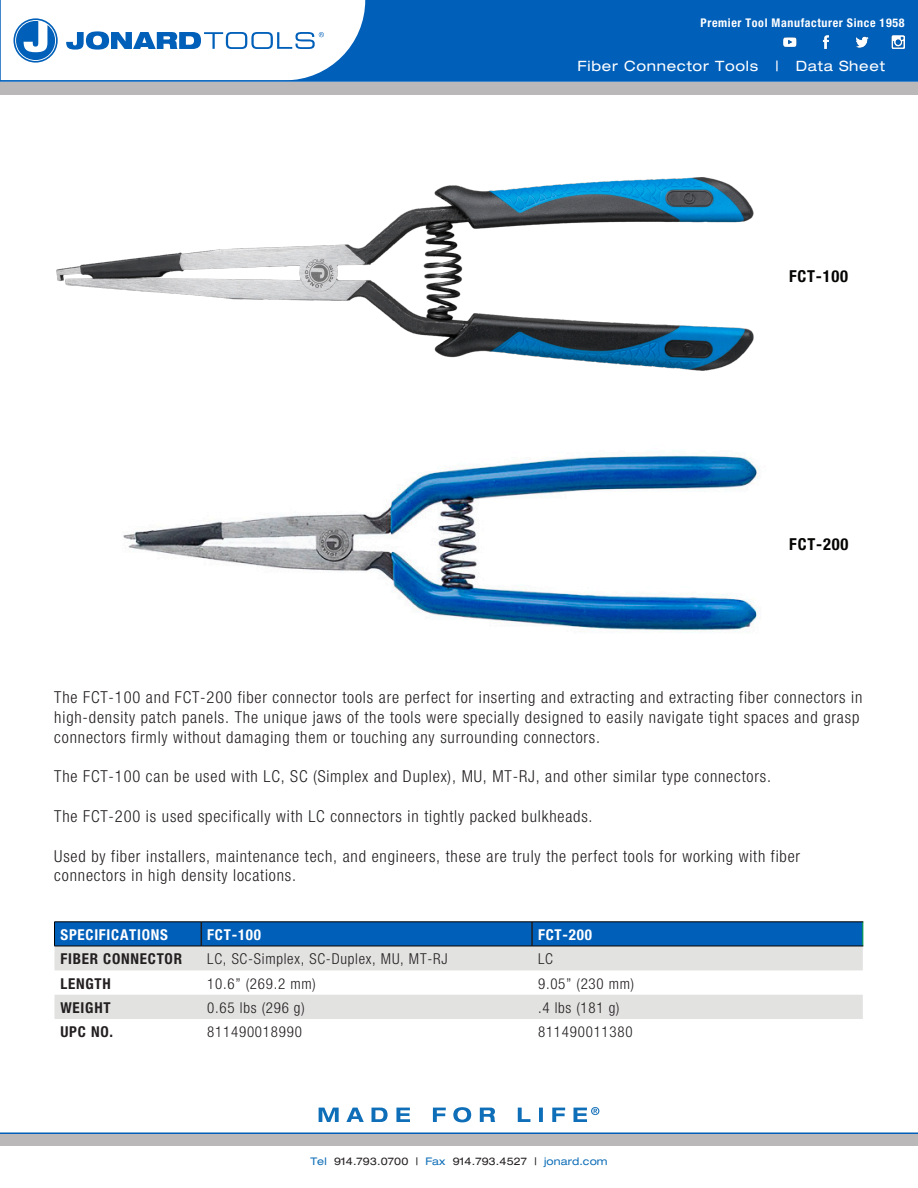
<style>
.page{position:relative;width:918px;height:1188px;background:#fff}
.page>*{position:absolute;margin:0;border:0;box-sizing:border-box;transform-origin:0 0}
.t1{font:300 condensed 16.5px/19.8px "Helvetica Neue";letter-spacing:.05em;color:#231f20}
.t2{font:700 condensed 16.5px "Helvetica Neue";letter-spacing:.05em;color:#040503}
.t3{font:300 condensed 15px "Helvetica Neue";letter-spacing:.05em;color:#231f20}
.t4{font:700 condensed 15px "Helvetica Neue";letter-spacing:.05em;color:#231f20}
.t5{font:700 condensed 15px "Helvetica Neue";letter-spacing:.05em;color:#fff}
.t6{font:expanded 14.25px "Helvetica Neue";letter-spacing:.05em;color:#fff}
.t7{font:700 condensed 12px "Helvetica Neue";letter-spacing:.05em;color:#fff}
.t8{font:expanded 10.5px "Helvetica Neue";letter-spacing:.01em;color:#231f20}
.s1{color:#0e6eb8}
</style>
<div class="page">
<div style="left:1px;top:0;width:917px;height:81px;background:#005fb9"></div>
<div style="left:0;top:82px;width:918px;height:12px;background:#bbb8b9"></div>
<div style="left:0;top:1134px;width:918px;height:12px;background:#bbb8b9"></div>
<svg style="left:319px;top:1107px;width:280px;height:15px"></svg>
<hr style="left:0;top:1132px;width:918px;height:2px;background:#005fb9">
<svg style="left:1px;top:0;width:364px;height:80px"></svg>
<hr style="left:0;top:80px;width:918px;height:2px;background:#005fb9">
<img style="left:783px;top:35px;width:122px;height:14px">
<img style="left:123px;top:452px;width:637px;height:181px">
<img style="left:56px;top:177px;width:698px;height:194px">
<svg style="left:55px;top:947px;width:808px;height:72px;fill:#e2e2e1"></svg>
<div style="left:54px;top:922px;width:809px;height:24px;background:#005fb9"></div>
<hr style="left:201px;top:922px;width:331px;height:1px;background:#000">
<hr style="left:532px;top:922px;width:331px;height:1px;background:#000">
<hr style="left:54px;top:946px;width:147px;height:1px;background:#000">
<hr style="left:201px;top:946px;width:331px;height:1px;background:#000">
<hr style="left:532px;top:946px;width:331px;height:1px;background:#000">
<p class="t7" style="left:701px;top:15px;width:205px">Premier Tool Manufacturer Since 1958</p>
<p class="t6" style="left:578px;top:57px;width:309px">Fiber Connector Tools | Data Sheet</p>
<p class="t2" style="left:789px;top:267px;width:61px">FCT-100</p>
<p class="t2" style="left:789px;top:534px;width:61px">FCT-200</p>
<p class="t1" style="left:54px;top:687px;width:810px">The FCT-100 and FCT-200 fiber connector tools are perfect for inserting and extracting and extracting fiber connectors in high-density patch panels. The unique jaws of the tools were specially designed to easily navigate tight spaces and grasp connectors firmly without damaging them or touching any surrounding connectors.</p>
<p class="t1" style="left:54px;top:767px;width:718px">The FCT-100 can be used with LC, SC (Simplex and Duplex), MU, MT-RJ, and other similar type connectors.</p>
<p class="t1" style="left:54px;top:806px;width:540px">The FCT-200 is used specifically with LC connectors in tightly packed bulkheads.</p>
<p class="t1" style="left:54px;top:846px;width:747px">Used by fiber installers, maintenance tech, and engineers, these are truly the perfect tools for working with fiber connectors in high density locations.</p>
<p class="t5" style="left:61px;top:926px;width:109px">SPECIFICATIONS</p>
<p class="t5" style="left:207px;top:926px;width:55px">FCT-100</p>
<p class="t5" style="left:538px;top:926px;width:55px">FCT-200</p>
<p class="t4" style="left:61px;top:950px;width:123px">FIBER CONNECTOR</p>
<p class="t3" style="left:207px;top:951px;width:242px">LC, SC-Simplex, SC-Duplex, MU, MT-RJ</p>
<p class="t3" style="left:538px;top:951px;width:16px">LC</p>
<p class="t4" style="left:61px;top:974px;width:52px">LENGTH</p>
<p class="t3" style="left:207px;top:975px;width:110px">10.6” (269.2 mm)</p>
<p class="t3" style="left:538px;top:975px;width:98px">9.05” (230 mm)</p>
<p class="t4" style="left:61px;top:998px;width:52px">WEIGHT</p>
<p class="t3" style="left:207px;top:999px;width:99px">0.65 lbs (296 g)</p>
<p class="t3" style="left:538px;top:999px;width:83px">.4 lbs (181 g)</p>
<p class="t4" style="left:61px;top:1023px;width:54px">UPC NO.</p>
<p class="t3" style="left:207px;top:1023px;width:96px">811490018990</p>
<p class="t3" style="left:538px;top:1023px;width:96px">811490011380</p>
<p class="t8" style="left:310px;top:1155px;width:299px"><span class="s1">Tel</span> 914.793.0700 | <span class="s1">Fax</span> 914.793.4527 | <span class="s1">jonard.com</span></p>
</div>
